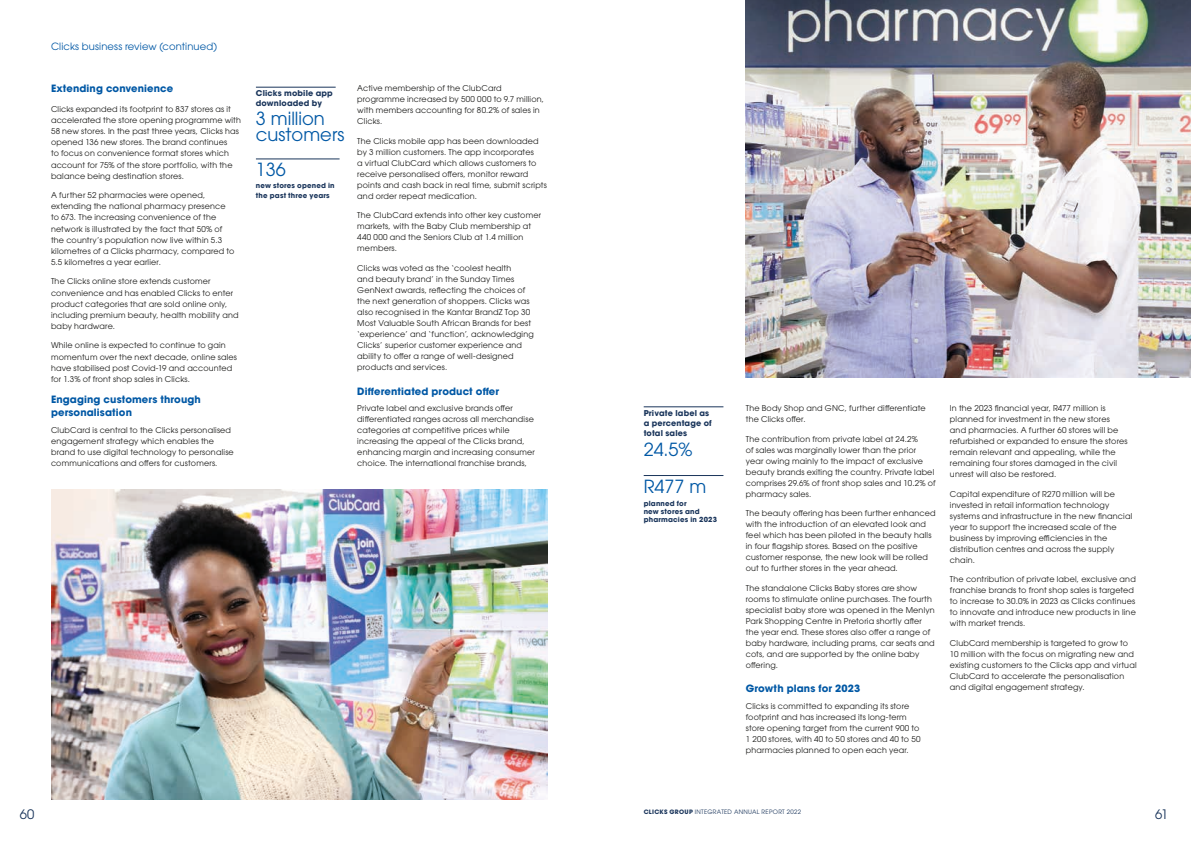
<style>
.page{position:relative;width:1191px;height:842px;background:#fff}
.page>*{position:absolute;margin:0;border:0;box-sizing:border-box;transform-origin:0 0}
.t1{font:18px/16px "ITC Avant Garde Pro";color:#0058a5}
.t2{font:13px "ITC Avant Garde Pro";color:#1a355b}
.t3{font:700 10px/13.1px "ITC Avant Garde Pro";letter-spacing:.01em;color:#0058a5}
.t4{font:10px "ITC Avant Garde Pro";letter-spacing:.01em;color:#0058a5}
.t5{font:8px/11px "ITC Avant Garde Pro";letter-spacing:.02em;color:#1d1d1b}
.t6{font:700 8px/10px "ITC Avant Garde Pro";letter-spacing:.02em;color:#1a355b}
.t7{font:700 7px/8px "ITC Avant Garde Pro";letter-spacing:.025em;color:#1a355b}
.t8{font:6px "ITC Avant Garde Pro";letter-spacing:.045em;color:#1a355b}
.s1{font-weight:700}
</style>
<div class="page">
<hr style="left:256px;top:159px;width:83px;height:1px;background:#1a355b">
<hr style="left:643px;top:407px;width:80px;height:1px;background:#1a355b">
<hr style="left:643px;top:475px;width:80px;height:1px;background:#1a355b">
<img style="left:746px;top:0;width:445px;height:377px">
<img style="left:51px;top:489px;width:496px;height:310px">
<hr style="left:256px;top:87px;width:80px;height:1px;background:#1a355b">
<p class="t4" style="left:51px;top:40px;width:167px">Clicks business review (continued)</p>
<p class="t3" style="left:51px;top:82px;width:124px">Extending convenience</p>
<p class="t5" style="left:51px;top:103px;width:191px">Clicks expanded its footprint to 837 stores as it accelerated the store opening programme with 58 new stores. In the past three years, Clicks has opened 136 new stores. The brand continues<br>to focus on convenience format stores which account for 75% of the store portfolio, with the balance being destination stores.</p>
<p class="t5" style="left:51px;top:190px;width:185px">A further 52 pharmacies were opened, extending the national pharmacy presence to 673. The increasing convenience of the network is illustrated by the fact that 50% of the country’s population now live within 5.3 kilometres of a Clicks pharmacy, compared to 5.5 kilometres a year earlier.</p>
<p class="t5" style="left:51px;top:276px;width:189px">The Clicks online store extends customer convenience and has enabled Clicks to enter product categories that are sold online only, including premium beauty, health mobility and baby hardware.</p>
<p class="t5" style="left:51px;top:340px;width:187px">While online is expected to continue to gain momentum over the next decade, online sales have stabilised post Covid-19 and accounted for 1.3% of front shop sales in Clicks.</p>
<p class="t3" style="left:51px;top:393px;width:151px">Engaging customers through personalisation</p>
<p class="t5" style="left:51px;top:424px;width:184px">ClubCard is central to the Clicks personalised engagement strategy which enables the brand to use digital technology to personalise communications and offers for customers.</p>
<p class="t6" style="left:256px;top:88px;width:78px">Clicks mobile app downloaded by</p>
<h1 class="t1" style="left:256px;top:110px;width:90px">3 million customers</h1>
<h1 class="t1" style="left:256px;top:161px;width:31px">136</h1>
<p class="t7" style="left:256px;top:180px;width:80px;line-height:10px">new stores opened in the past three years</p>
<p class="t5" style="left:357px;top:82px;width:188px">Active membership of the ClubCard programme increased by 500 000 to 9.7 million, with members accounting for 80.2% of sales in Clicks.</p>
<p class="t5" style="left:357px;top:135px;width:191px">The Clicks mobile app has been downloaded by 3 million customers. The app incorporates<br>a virtual ClubCard which allows customers to receive personalised offers, monitor reward points and cash back in real time, submit scripts and order repeat medication.</p>
<p class="t5" style="left:357px;top:210px;width:185px">The ClubCard extends into other key customer markets, with the Baby Club membership at 440 000 and the Seniors Club at 1.4 million members.</p>
<p class="t5" style="left:357px;top:262px;width:178px">Clicks was voted as the ‘coolest health<br>and beauty brand’ in the Sunday Times GenNext awards, reflecting the choices of the next generation of shoppers. Clicks was also recognised in the Kantar BrandZ Top 30<br>Most Valuable South African Brands for best ‘experience’ and ‘function’, acknowledging Clicks’ superior customer experience and ability to offer a range of well-designed products and services.</p>
<p class="t3" style="left:357px;top:384px;width:143px">Differentiated product offer</p>
<p class="t5" style="left:357px;top:403px;width:179px">Private label and exclusive brands offer differentiated ranges across all merchandise categories at competitive prices while increasing the appeal of the Clicks brand, enhancing margin and increasing consumer choice. The international franchise brands,</p>
<p class="t5" style="left:746px;top:403px;width:181px">The Body Shop and GNC, further differentiate the Clicks offer.</p>
<p class="t6" style="left:643px;top:407px;width:70px">Private label as a percentage of total sales</p>
<h1 class="t1" style="left:643px;top:441px;width:50px">24.5%</h1>
<p class="t5" style="left:746px;top:433px;width:191px">The contribution from private label at 24.2%<br>of sales was marginally lower than the prior year owing mainly to the impact of exclusive beauty brands exiting the country. Private label comprises 29.6% of front shop sales and 10.2% of pharmacy sales.</p>
<p class="t5" style="left:746px;top:508px;width:191px">The beauty offering has been further enhanced with the introduction of an elevated look and feel which has been piloted in the beauty halls in four flagship stores. Based on the positive customer response, the new look will be rolled out to further stores in the year ahead.</p>
<p class="t5" style="left:746px;top:582px;width:190px">The standalone Clicks Baby stores are show rooms to stimulate online purchases. The fourth specialist baby store was opened in the Menlyn Park Shopping Centre in Pretoria shortly after the year end. These stores also offer a range of baby hardware, including prams, car seats and cots, and are supported by the online baby offering.</p>
<p class="t3" style="left:746px;top:682px;width:116px">Growth plans for 2023</p>
<p class="t5" style="left:746px;top:700px;width:176px">Clicks is committed to expanding its store footprint and has increased its long-term store opening target from the current 900 to 1 200 stores, with 40 to 50 stores and 40 to 50 pharmacies planned to open each year.</p>
<h1 class="t1" style="left:643px;top:478px;width:64px">R477 m</h1>
<p class="t7" style="left:643px;top:500px;width:75px">planned for<br>new stores and pharmacies in 2023</p>
<p class="t5" style="left:950px;top:403px;width:179px">In the 2023 financial year, R477 million is planned for investment in the new stores and pharmacies. A further 60 stores will be refurbished or expanded to ensure the stores remain relevant and appealing, while the remaining four stores damaged in the civil unrest will also be restored.</p>
<p class="t5" style="left:950px;top:488px;width:184px">Capital expenditure of R270 million will be invested in retail information technology systems and infrastructure in the new financial year to support the increased scale of the business by improving efficiencies in the distribution centres and across the supply chain.</p>
<p class="t5" style="left:950px;top:574px;width:187px">The contribution of private label, exclusive and franchise brands to front shop sales is targeted to increase to 30.0% in 2023 as Clicks continues to innovate and introduce new products in line with market trends.</p>
<p class="t5" style="left:950px;top:637px;width:188px">ClubCard membership is targeted to grow to 10 million with the focus on migrating new and existing customers to the Clicks app and virtual ClubCard to accelerate the personalisation and digital engagement strategy.</p>
<h2 class="t2" style="left:20px;top:806px;width:16px">60</h2>
<h2 class="t2" style="left:1155px;top:806px;width:15px">61</h2>
<p class="t8" style="left:643px;top:808px;width:159px"><span class="s1">CLICKS GROUP</span> INTEGRATED ANNUAL REPORT 2022</p>
</div>
